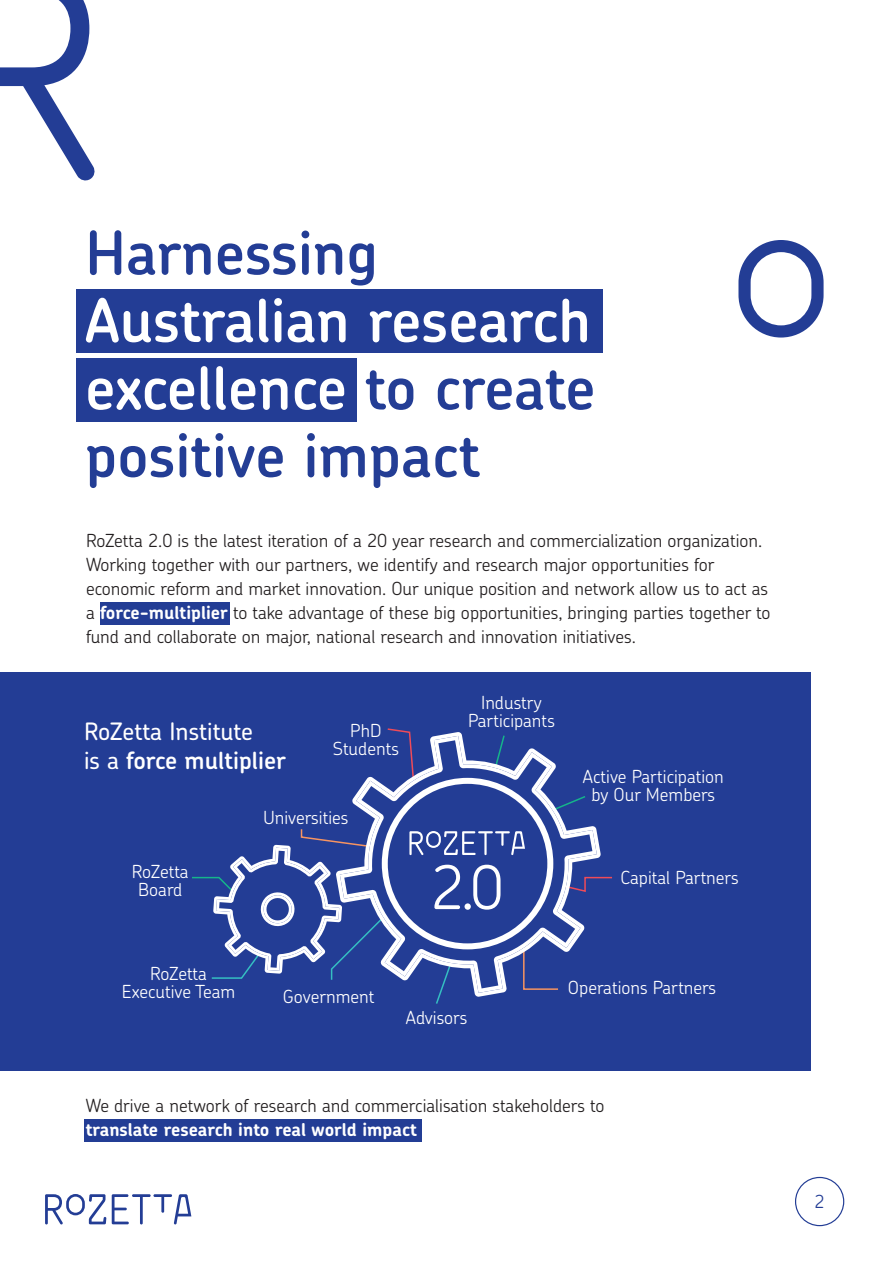
<style>
.page{position:relative;width:893px;height:1263px;background:#fff}
.page>*{position:absolute;margin:0;border:0;box-sizing:border-box;transform-origin:0 0}
.t1{font:300 60.15px "Chevin Pro";color:#fff}
.t2{font:600 60px/67.5px "Chevin Pro";color:#233d95}
.t3{font:500 24px/28.5px "Chevin Pro";letter-spacing:-.005em;color:#fff}
.t4{font:300 18px/24px "Chevin Pro";color:#231f20}
.t5{font:300 18px/18px "Chevin Pro";color:#fff;text-align:center}
.t6{font:300 18px "Chevin Pro";color:#233d95}
.s1{color:#fff}
.s2{font-weight:700;color:#fff}
.s3{font-weight:600}
</style>
<div class="page">
<div style="left:795px;top:1177px;width:49px;height:49px;border:1px solid #233d95;border-radius:50%"></div>
<svg style="left:112px;top:1194px;width:79px;height:30px"></svg>
<svg style="left:45px;top:1194px;width:61px;height:31px"></svg>
<div style="left:100px;top:602px;width:130px;height:22px;background:#233d95"></div>
<div style="left:84px;top:1119px;width:338px;height:22px;background:#233d95"></div>
<div style="left:76px;top:290px;width:527px;height:63px;background:#233d95"></div>
<div style="left:76px;top:358px;width:281px;height:64px;background:#233d95"></div>
<svg style="left:0;top:0;width:95px;height:181px"></svg>
<svg style="left:738px;top:240px;width:85px;height:97px"></svg>
<div style="left:0;top:672px;width:810px;height:399px;background:#233d95"></div>
<svg style="left:387px;top:728px;width:24px;height:4px"></svg>
<svg style="left:601px;top:876px;width:12px;height:3px"></svg>
<svg style="left:436px;top:997px;width:4px;height:7px"></svg>
<svg style="left:192px;top:829px;width:144px;height:151px"></svg>
<svg style="left:336px;top:732px;width:265px;height:265px"></svg>
<svg style="left:340px;top:736px;width:257px;height:257px"></svg>
<div style="left:382px;top:778px;width:171px;height:171px;border:6px solid #fff;border-radius:50%"></div>
<p class="t2" style="left:85px;top:218px;width:512px">Harnessing<br><span class="s1">Australian research excellence</span> to create positive impact</p>
<p class="t4" style="left:86px;top:528px;width:686px">RoZetta 2.0 is the latest iteration of a 20 year research and commercialization organization.<br>Working together with our partners, we identify and research major opportunities for economic reform and market innovation. Our unique position and network allow us to act as a <span class="s2">force-multiplier</span> to take advantage of these big opportunities, bringing parties together to fund and collaborate on major, national research and innovation initiatives.</p>
<p class="t3" style="left:84px;top:717px;width:203px">RoZetta Institute<br>is a <span class="s3">force multiplier</span></p>
<p class="t5" style="left:333px;top:721px;width:68px">PhD<br>Students</p>
<p class="t5" style="left:132px;top:861px;width:58px">RoZetta<br>Board</p>
<p class="t5" style="left:264px;top:807px;width:86px">Universities</p>
<p class="t5" style="left:481px;top:693px;width:62px">Industry</p>
<p class="t5" style="left:468px;top:711px;width:88px">Participants</p>
<p class="t1" style="left:430px;top:847px;width:75px">2.0</p>
<p class="t5" style="left:583px;top:767px;width:143px">Active Participation by Our Members</p>
<p class="t5" style="left:620px;top:868px;width:120px">Capital Partners</p>
<p class="t5" style="left:122px;top:964px;width:115px">RoZetta<br>Executive Team</p>
<p class="t5" style="left:283px;top:986px;width:93px">Government</p>
<p class="t5" style="left:568px;top:978px;width:150px">Operations Partners</p>
<p class="t5" style="left:406px;top:1008px;width:63px">Advisors</p>
<p class="t4" style="left:86px;top:1092px;width:520px">We drive a network of research and commercialisation stakeholders to <span class="s2">translate research into real world impact</span></p>
<p class="t6" style="left:815px;top:1189px;width:12px">2</p>
</div>
